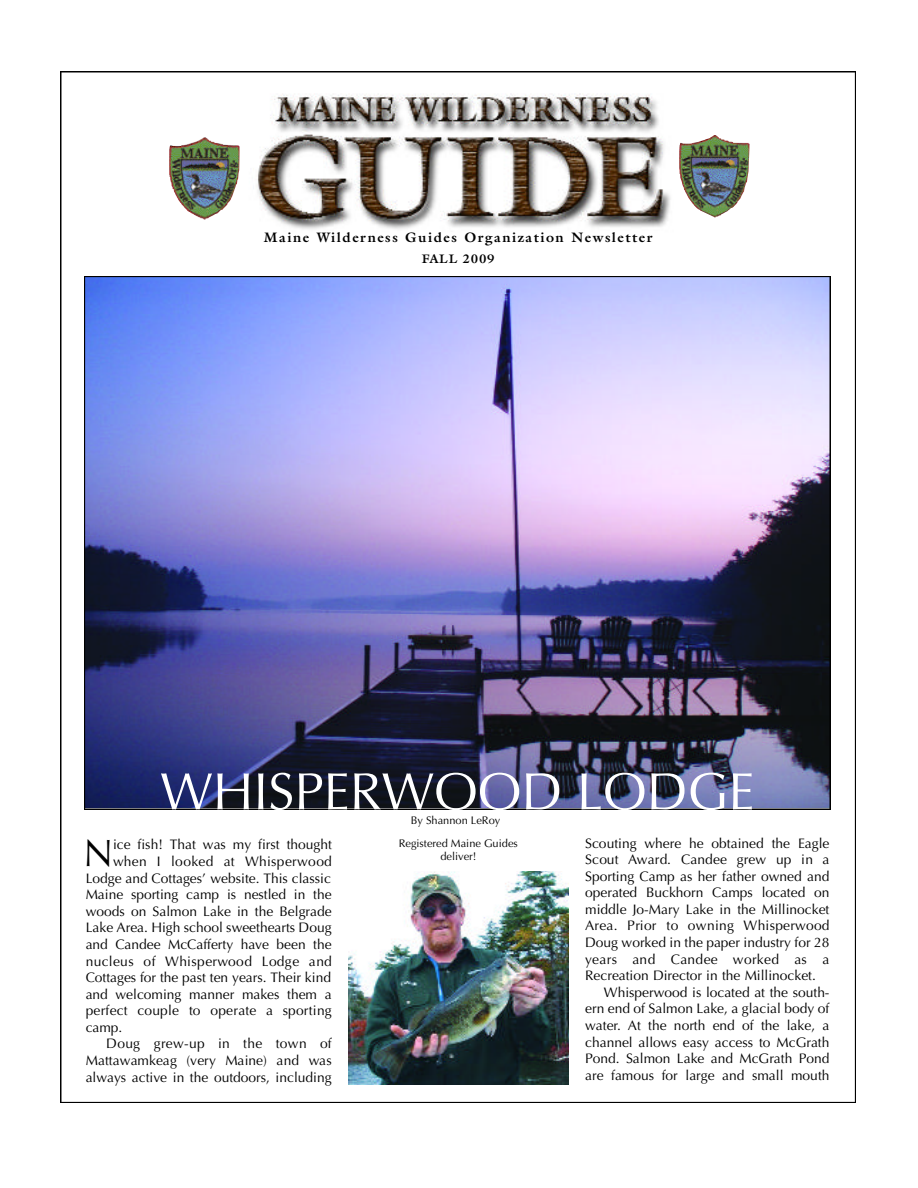
<style>
.page{position:relative;width:918px;height:1188px;background:#fff}
.page>*{position:absolute;margin:0;border:0;box-sizing:border-box;transform-origin:0 0}
.t1{font:52.35px "Optima";color:#fff}
.t2{font:38.1px "Optima";color:#000}
.t3{font:13.8px "Optima";color:#000}
.t4{font:13.8px "Optima";letter-spacing:.02em;color:#000}
.t5{font:700 13.8px "Galliard";letter-spacing:.11em;color:#000}
.t6{font:700 12.45px "Galliard";letter-spacing:.065em;color:#000}
.t7{font:11.1px/23.2px "Optima";color:#000;text-align:center}
</style>
<div class="page">
<img style="left:60px;top:71px;width:795px;height:1031px">
<img style="left:218px;top:87px;width:498px;height:173px">
<img style="left:84px;top:276px;width:747px;height:533px">
<div style="left:84px;top:836px;width:747px;height:251px;background:#fff"></div>
<img style="left:169px;top:137px;width:71px;height:83px">
<img style="left:679px;top:135px;width:71px;height:83px">
<img style="left:348px;top:871px;width:220px;height:214px">
<p class="t5" style="left:264px;top:232px;width:390px">Maine Wi l d e rness Guides Organization Newsletter</p>
<p class="t6" style="left:422px;top:254px;width:75px">FALL 2009</p>
<h1 class="t1" style="left:160px;top:770px;width:596px">WHISPERWOOD LODGE</h1>
<p class="t7" style="left:399px;top:809px;width:121px">By Shannon LeRoy<br>Registered Maine Guides</p>
<p class="t7" style="left:440px;top:846px;width:38px">deliver!</p>
<p class="t3" style="left:585px;top:837px;width:246px">Scouting where he obtained the Eagle</p>
<p class="t3" style="left:585px;top:854px;width:246px">Scout Award. Candee grew up in a</p>
<p class="t3" style="left:585px;top:870px;width:246px">Sporting Camp as her father owned and</p>
<p class="t3" style="left:585px;top:887px;width:246px">operated Buckhorn Camps located on</p>
<p class="t3" style="left:585px;top:903px;width:246px">middle Jo-Mary Lake in the Millinocket</p>
<p class="t3" style="left:585px;top:920px;width:246px">Area. Prior to owning Whisperwood</p>
<p class="t3" style="left:585px;top:937px;width:246px">Doug worked in the paper industry for 28</p>
<p class="t3" style="left:585px;top:953px;width:246px">years and Candee worked as a</p>
<p class="t3" style="left:585px;top:970px;width:232px">Recreation Director in the Millinocket.</p>
<p class="t3" style="left:604px;top:986px;width:227px">Whisperwood is located at the south-</p>
<p class="t3" style="left:585px;top:1003px;width:246px">ern end of Salmon Lake, a glacial body of</p>
<p class="t3" style="left:585px;top:1019px;width:246px">water. At the north end of the lake, a</p>
<p class="t3" style="left:585px;top:1036px;width:246px">channel allows easy access to McGrath</p>
<p class="t3" style="left:585px;top:1053px;width:246px">Pond. Salmon Lake and McGrath Pond</p>
<p class="t3" style="left:585px;top:1069px;width:246px">are famous for large and small mouth</p>
<h2 class="t2" style="left:83px;top:837px;width:31px">N</h2>
<p class="t3" style="left:113px;top:839px;width:220px">ice fish! That was my first thought</p>
<p class="t3" style="left:113px;top:856px;width:220px">when I looked at Whisperwood</p>
<p class="t3" style="left:86px;top:872px;width:247px">Lodge and Cottages’ website. This classic</p>
<p class="t3" style="left:86px;top:889px;width:247px">Maine sporting camp is nestled in the</p>
<p class="t3" style="left:86px;top:905px;width:247px">woods on Salmon Lake in the Belgrade</p>
<p class="t3" style="left:86px;top:922px;width:247px">Lake Area. High school sweethearts Doug</p>
<p class="t3" style="left:86px;top:938px;width:247px">and Candee McCafferty have been the</p>
<p class="t4" style="left:86px;top:955px;width:248px">nucleus of Whisperwood Lodge and</p>
<p class="t3" style="left:86px;top:972px;width:247px">Cottages for the past ten years. Their kind</p>
<p class="t3" style="left:86px;top:988px;width:247px">and welcoming manner makes them a</p>
<p class="t3" style="left:86px;top:1005px;width:248px">perfect couple to operate a sporting</p>
<p class="t3" style="left:86px;top:1021px;width:38px">camp.</p>
<p class="t4" style="left:106px;top:1038px;width:227px">Doug grew-up in the town of</p>
<p class="t3" style="left:86px;top:1055px;width:248px">Mattawamkeag (very Maine) and was</p>
<p class="t3" style="left:86px;top:1071px;width:247px">always active in the outdoors, including</p>
</div>
